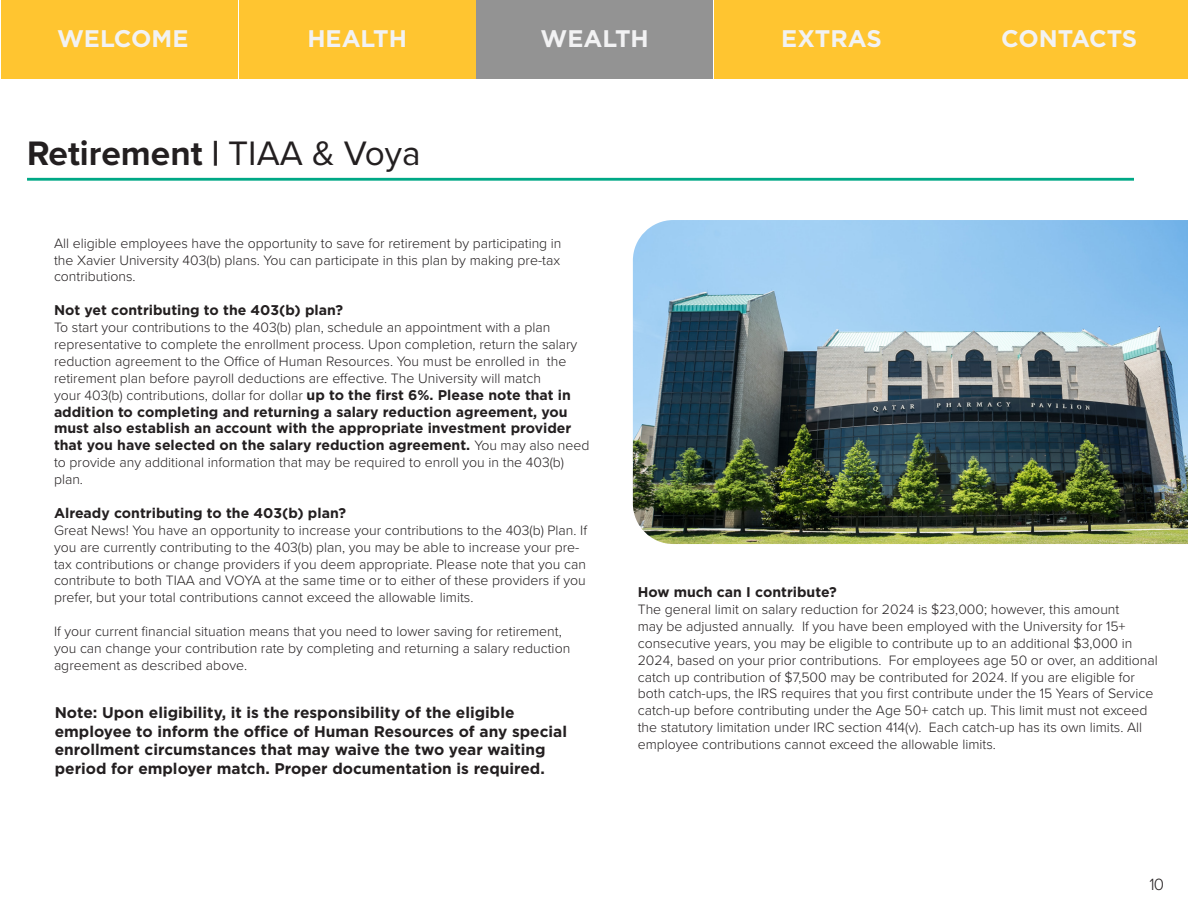
<style>
.page{position:relative;width:1188px;height:918px;background:#fff}
.page>*{position:absolute;margin:0;border:0;box-sizing:border-box;transform-origin:0 0}
.t1{font:700 35.25px "Proxima Nova";color:#231f20}
.t2{font:700 24px "Gotham";color:#f2f2f3}
.t3{font:300 16.95px "Proxima Nova";color:#231f20}
.t4{font:700 15.45px/18.6px "Gotham";color:#231f20}
.t5{font:300 14.1px/17px "Proxima Nova";color:#231f20}
.t6{font:700 14.1px "Gotham";color:#231f20}
.s1{font-weight:400}
.s2{font-family:"Gotham";font-weight:700}
</style>
<div class="page">
<div style="left:2px;top:0;width:236px;height:78px;background:#ffc530"></div>
<div style="left:239px;top:0;width:236px;height:78px;background:#ffc530"></div>
<div style="left:477px;top:0;width:236px;height:78px;background:#939393"></div>
<div style="left:714px;top:0;width:236px;height:78px;background:#ffc530"></div>
<div style="left:952px;top:0;width:236px;height:78px;background:#ffc530"></div>
<hr style="left:27px;top:178px;width:1107px;height:3px;background:#00a886">
<img style="left:633px;top:220px;width:555px;height:324px">
<p class="t2" style="left:57px;top:23px;width:133px">WELCOME</p>
<p class="t2" style="left:307px;top:23px;width:101px">HEALTH</p>
<p class="t2" style="left:541px;top:23px;width:110px">WEALTH</p>
<p class="t2" style="left:781px;top:23px;width:102px">EXTRAS</p>
<p class="t2" style="left:1001px;top:23px;width:138px">CONTACTS</p>
<p class="t1" style="left:27px;top:127px;width:395px">Retirement | <span class="s1">TIAA &amp; Voya</span></p>
<p class="t5" style="left:54px;top:234px;width:509px;text-align:justify">All eligible employees have the opportunity to save for retirement by participating in the Xavier University 403(b) plans. You can participate in this plan by making pre-tax contributions.</p>
<p class="t6" style="left:54px;top:301px;width:291px">Not yet contributing to the 403(b) plan?</p>
<p class="t5" style="left:54px;top:318px;width:537px">To start your contributions to the 403(b) plan, schedule an appointment with a plan representative to complete the enrollment process. Upon completion, return the salary reduction agreement to the Office of Human Resources. You must be enrolled in the retirement plan before payroll deductions are effective. The University will match<br>your 403(b) contributions, dollar for dollar <span class="s2">up to the first 6%. Please note that in addition to completing and returning a salary reduction agreement, you must also establish an account with the appropriate investment provider that you have selected on the salary reduction agreement.</span> You may also need to provide any additional information that may be required to enroll you in the 403(b) plan.</p>
<p class="t5" style="left:54px;top:504px;width:535px"><span class="s2">Already contributing to the 403(b) plan?<br></span>Great News! You have an opportunity to increase your contributions to the 403(b) Plan. If you are currently contributing to the 403(b) plan, you may be able to increase your pre&shy;tax contributions or change providers if you deem appropriate. Please note that you can contribute to both TIAA and VOYA at the same time or to either of these providers if you prefer, but your total contributions cannot exceed the allowable limits.</p>
<p class="t5" style="left:54px;top:622px;width:518px">If your current financial situation means that you need to lower saving for retirement, you can change your contribution rate by completing and returning a salary reduction agreement as described above.</p>
<p class="t4" style="left:55px;top:703px;width:514px">Note: Upon eligibility, it is the responsibility of the eligible employee to inform the office of Human Resources of any special enrollment circumstances that may waive the two year waiting period for employer match. Proper documentation is required.</p>
<p class="t6" style="left:638px;top:583px;width:201px">How much can I contribute?</p>
<p class="t5" style="left:638px;top:600px;width:522px">The general limit on salary reduction for 2024 is $23,000; however, this amount<br>may be adjusted annually. If you have been employed with the University for 15+ consecutive years, you may be eligible to contribute up to an additional $3,000 in 2024, based on your prior contributions. For employees age 50 or over, an additional catch up contribution of $7,500 may be contributed for 2024. If you are eligible for both catch-ups, the IRS requires that you first contribute under the 15 Years of Service catch-up before contributing under the Age 50+ catch up. This limit must not exceed the statutory limitation under IRC section 414(v). Each catch-up has its own limits. All employee contributions cannot exceed the allowable limits.</p>
<p class="t3" style="left:1150px;top:872px;width:16px">10</p>
</div>
